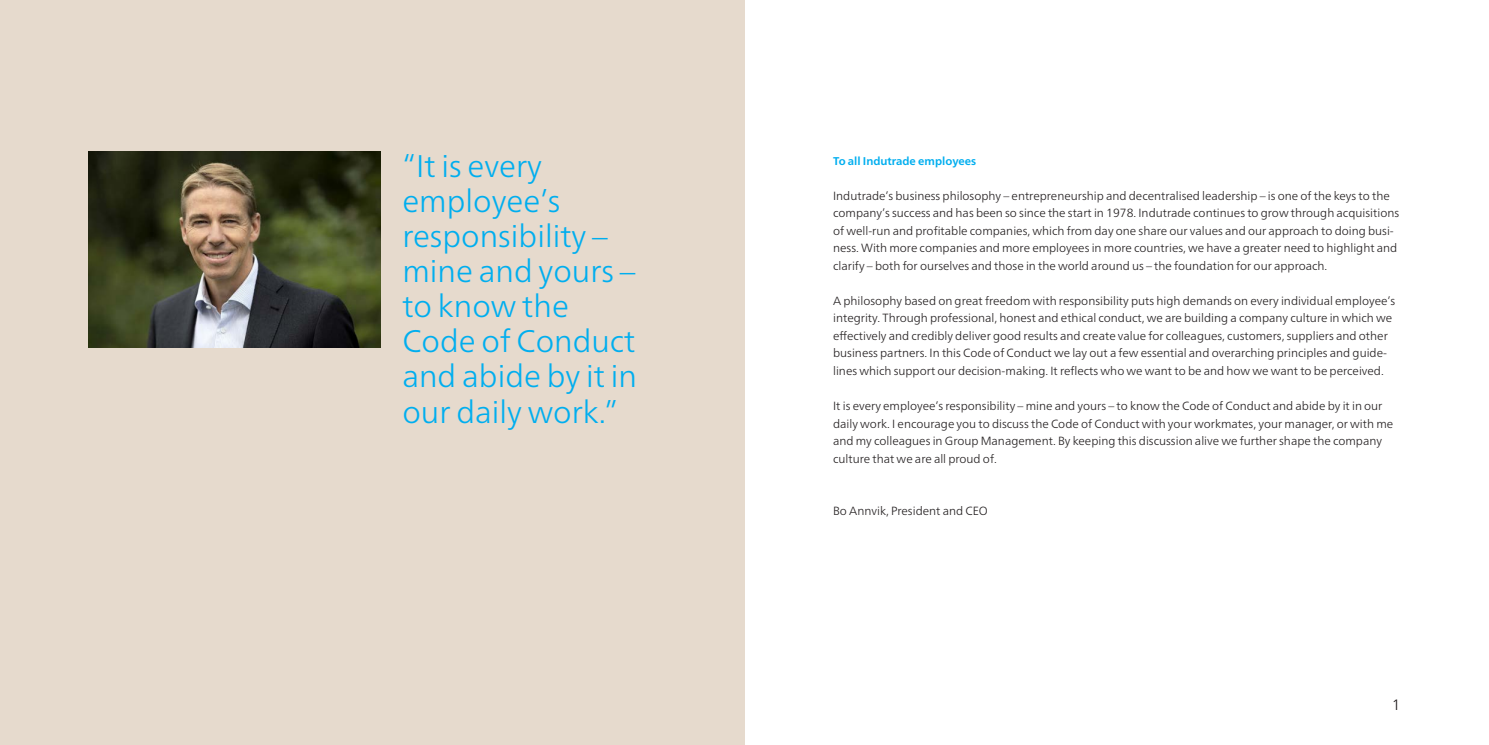
<style>
.page{position:relative;width:1489px;height:745px;background:#fff}
.page>*{position:absolute;margin:0;border:0;box-sizing:border-box;transform-origin:0 0}
.Rubrik_1{font:300 31.25px/35px "Frutiger Neue LTW1 G";color:#00aeef}
.t1{font:300 15px "Frutiger Neue LTW1 G";color:#231f20}
.Brötext{font:300 11.88px/17.5px "Frutiger Neue LTW1 G";color:#231f20}
.Ingress{font:700 11.25px "Frutiger Neue LTW1 G";color:#00aeef}
</style>
<div class="page">
<div style="left:0;top:0;width:744px;height:744px;background:#e6dacd"></div>
<img style="left:89px;top:152px;width:291px;height:195px">
<p class="Rubrik_1" style="left:402px;top:148px;width:236px">“It is every employee’s responsibility – mine and yours – to know the<br>Code of Conduct and abide by it in our daily work.”</p>
<p class="Ingress" style="left:833px;top:154px;width:145px">To all Indutrade employees</p>
<p class="Brötext" style="left:833px;top:186px;width:567px">Indutrade’s business philosophy – entrepreneurship and decentralised leadership – is one of the keys to the company’s success and has been so since the start in 1978. Indutrade continues to grow through acquisitions of well-run and profitable companies, which from day one share our values and our approach to doing busi&shy;ness. With more companies and more employees in more countries, we have a greater need to highlight and clarify – both for ourselves and those in the world around us – the foundation for our approach.</p>
<p class="Brötext" style="left:833px;top:291px;width:563px">A philosophy based on great freedom with responsibility puts high demands on every individual employee’s integrity. Through professional, honest and ethical conduct, we are building a company culture in which we effectively and credibly deliver good results and create value for colleagues, customers, suppliers and other business partners. In this Code of Conduct we lay out a few essential and overarching principles and guide&shy;lines which support our decision-making. It reflects who we want to be and how we want to be perceived.</p>
<p class="Brötext" style="left:833px;top:396px;width:561px">It is every employee’s responsibility – mine and yours – to know the Code of Conduct and abide by it in our daily work. I encourage you to discuss the Code of Conduct with your workmates, your manager, or with me and my colleagues in Group Management. By keeping this discussion alive we further shape the company culture that we are all proud of.</p>
<p class="Brötext" style="left:833px;top:501px;width:156px">Bo Annvik, President and CEO</p>
<p class="t1" style="left:1391px;top:694px;width:10px">1</p>
</div>
